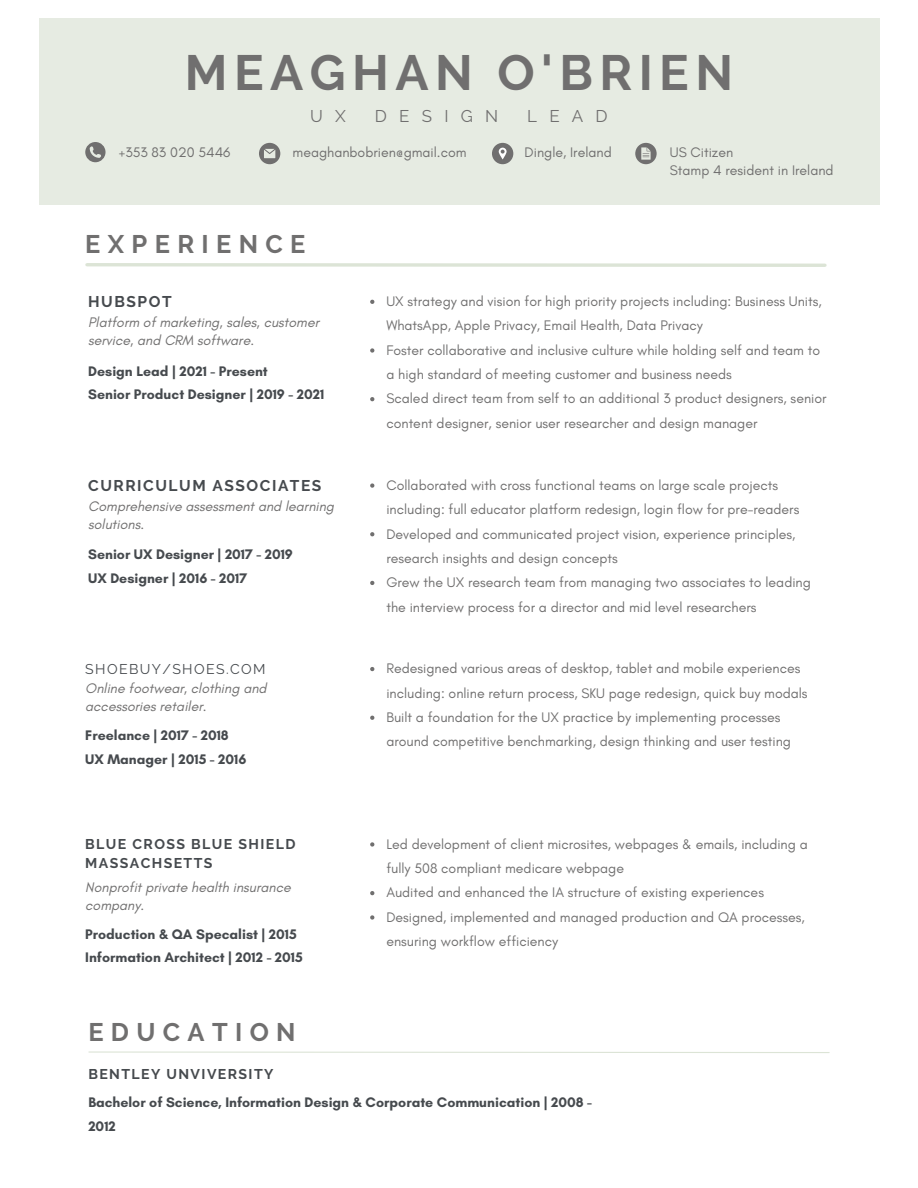
<style>
.page{position:relative;width:918px;height:1188px;background:#fff}
.page>*{position:absolute;margin:0;border:0;box-sizing:border-box;transform-origin:0 0}
.t1{font:700 49.35px "Raleway";letter-spacing:.13em;color:#706f6f}
.t2{font:700 25.35px "Raleway";letter-spacing:.29em;color:#706f6f}
.t3{font:16.95px "Raleway";letter-spacing:.725em;color:#706f6f}
.t4{font:700 15.45px "Raleway";letter-spacing:.1em;color:#464a4e}
.t5{font:14.1px/24.3px "Glacial Indifference";color:#706f6f}
.t6{font:700 14.1px/24.3px "Glacial Indifference";color:#464a4e}
.t7{font:italic 14.1px/18px "Glacial Indifference";color:#706f6f}
.t8{font:700 14.1px/19px "Raleway";letter-spacing:.1em;color:#464a4e}
.t9{font:14.1px "Raleway";letter-spacing:.1em;color:#464a4e}
</style>
<div class="page">
<div style="left:39px;top:18px;width:840px;height:187px;background:#e6ebe2"></div>
<svg style="left:85px;top:263px;width:742px;height:4px;background:#e1e7dc"></svg>
<svg style="left:85px;top:142px;width:21px;height:20px"></svg>
<svg style="left:259px;top:143px;width:21px;height:21px"></svg>
<div style="left:492px;top:143px;width:21px;height:21px;background:#706f6f;border-radius:50%"></div>
<svg style="left:499px;top:148px;width:8px;height:11px"></svg>
<svg style="left:635px;top:143px;width:22px;height:21px"></svg>
<svg style="left:370px;top:300px;width:4px;height:4px"></svg>
<svg style="left:370px;top:348px;width:4px;height:5px"></svg>
<svg style="left:370px;top:397px;width:4px;height:4px"></svg>
<svg style="left:370px;top:483px;width:4px;height:5px"></svg>
<svg style="left:370px;top:532px;width:4px;height:4px"></svg>
<svg style="left:370px;top:581px;width:4px;height:4px"></svg>
<svg style="left:88px;top:1051px;width:742px;height:2px"></svg>
<svg style="left:370px;top:667px;width:4px;height:4px"></svg>
<svg style="left:370px;top:716px;width:4px;height:4px"></svg>
<svg style="left:370px;top:842px;width:4px;height:5px"></svg>
<svg style="left:370px;top:891px;width:4px;height:4px"></svg>
<svg style="left:370px;top:915px;width:4px;height:5px"></svg>
<p class="t1" style="left:185px;top:43px;width:550px">MEAGHAN O'BRIEN</p>
<p class="t3" style="left:310px;top:106px;width:37px">U X</p>
<p class="t3" style="left:375px;top:106px;width:125px">DESIGN</p>
<p class="t3" style="left:527px;top:106px;width:82px">LEAD</p>
<p class="t5" style="left:119px;top:140px;width:113px">+353 83 020 5446</p>
<p class="t5" style="left:293px;top:140px;width:176px">meaghanbobrien@gmail.com</p>
<p class="t2" style="left:85px;top:230px;width:222px">EXPERIENCE</p>
<p class="t5" style="left:525px;top:140px;width:89px">Dingle, Ireland</p>
<p class="t5" style="left:670px;top:140px;width:65px">US Citizen</p>
<p class="t5" style="left:670px;top:158px;width:165px">Stamp 4 resident in Ireland</p>
<p class="t4" style="left:88px;top:293px;width:85px">HUBSPOT</p>
<p class="t7" style="left:88px;top:313px;width:232px">Platform of marketing, sales, customer service, and CRM software.</p>
<p class="t6" style="left:88px;top:359px;width:181px">Design Lead | 2021 - Present</p>
<p class="t6" style="left:88px;top:382px;width:238px">Senior Product Designer | 2019 - 2021</p>
<p class="t5" style="left:386px;top:289px;width:437px">UX strategy and vision for high priority projects including: Business Units,<br>WhatsApp, Apple Privacy, Email Health, Data Privacy</p>
<p class="t5" style="left:386px;top:338px;width:435px">Foster collaborative and inclusive culture while holding self and team to a high standard of meeting customer and business needs</p>
<p class="t5" style="left:386px;top:386px;width:442px">Scaled direct team from self to an additional 3 product designers, senior content designer, senior user researcher and design manager</p>
<p class="t4" style="left:88px;top:477px;width:235px">CURRICULUM ASSOCIATES</p>
<p class="t5" style="left:386px;top:473px;width:414px">Collaborated with cross functional teams on large scale projects including: full educator platform redesign, login flow for pre-readers</p>
<p class="t5" style="left:386px;top:521px;width:411px">Developed and communicated project vision, experience principles, research insights and design concepts</p>
<p class="t5" style="left:386px;top:570px;width:426px">Grew the UX research team from managing two associates to leading the interview process for a director and mid level researchers</p>
<p class="t7" style="left:88px;top:497px;width:247px">Comprehensive assessment and learning solutions.</p>
<p class="t6" style="left:88px;top:542px;width:206px">Senior UX Designer | 2017 - 2019</p>
<p class="t6" style="left:88px;top:566px;width:161px">UX Designer | 2016 - 2017</p>
<p class="t9" style="left:85px;top:661px;width:182px">SHOEBUY/SHOES.COM</p>
<p class="t7" style="left:85px;top:679px;width:183px">Online footwear, clothing and accessories retailer.</p>
<p class="t6" style="left:85px;top:723px;width:145px">Freelance | 2017 - 2018</p>
<p class="t6" style="left:85px;top:747px;width:163px">UX Manager | 2015 - 2016</p>
<p class="t8" style="left:85px;top:835px;width:212px">BLUE CROSS BLUE SHIELD<br>MASSACHSETTS</p>
<p class="t7" style="left:85px;top:878px;width:207px">Nonprofit private health insurance company.</p>
<p class="t6" style="left:85px;top:922px;width:213px">Production &amp; QA Specalist | 2015</p>
<p class="t6" style="left:85px;top:945px;width:219px">Information Architect | 2012 - 2015</p>
<p class="t5" style="left:386px;top:656px;width:423px">Redesigned various areas of desktop, tablet and mobile experiences including: online return process, SKU page redesign, quick buy modals</p>
<p class="t5" style="left:386px;top:705px;width:406px">Built a foundation for the UX practice by implementing processes around competitive benchmarking, design thinking and user testing</p>
<p class="t5" style="left:386px;top:832px;width:423px">Led development of client microsites, webpages &amp; emails, including a fully 508 compliant medicare webpage</p>
<p class="t5" style="left:386px;top:880px;width:379px">Audited and enhanced the IA structure of existing experiences</p>
<p class="t5" style="left:386px;top:905px;width:420px">Designed, implemented and managed production and QA processes, ensuring workflow efficiency</p>
<p class="t2" style="left:88px;top:1017px;width:209px">EDUCATION</p>
<p class="t8" style="left:88px;top:1064px;width:187px">BENTLEY UNVIVERSITY</p>
<p class="t6" style="left:88px;top:1090px;width:505px">Bachelor of Science, Information Design &amp; Corporate Communication | 2008 -<br>2012</p>
</div>
